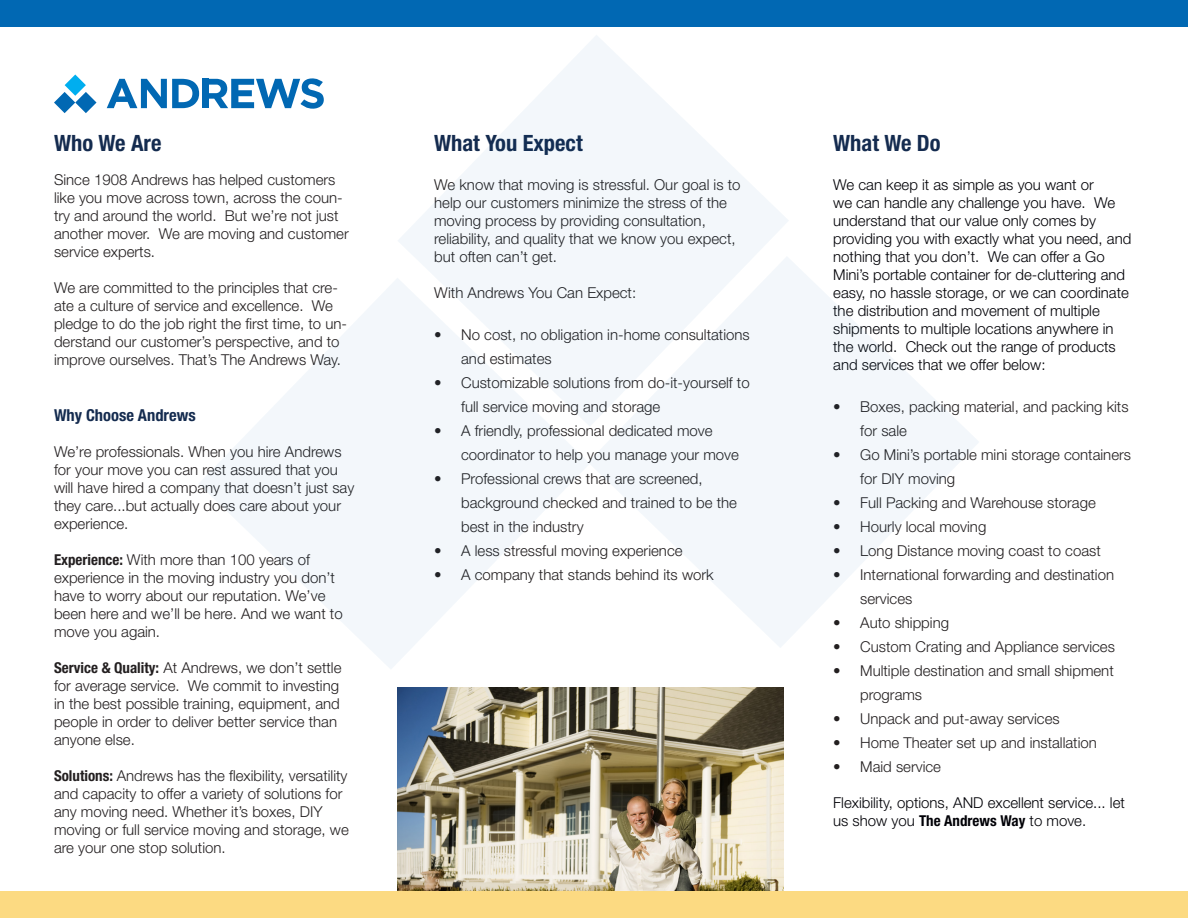
<style>
.page{position:relative;width:1188px;height:918px;background:#fff}
.page>*{position:absolute;margin:0;border:0;box-sizing:border-box;transform-origin:0 0}
.t1{font:700 condensed 22.5px "Helvetica Neue LT Std";color:#142b4f}
.t2{font:700 condensed 16.5px "Helvetica Neue LT Std";color:#142b4f}
.t3{font:300 15px/18px "Helvetica Neue LT Std";color:#231f20}
.t4{font:300 15px/18px "Helvetica Neue LT Std";color:#000006}
.s1{font-weight:700;font-stretch:condensed}
</style>
<div class="page">
<img style="left:397px;top:688px;width:387px;height:203px">
<div style="left:0;top:0;width:1188px;height:27px;background:#0168b3"></div>
<svg style="left:398px;top:35px;width:390px;height:243px;fill:#f3f7fb"></svg>
<svg style="left:199px;top:278px;width:389px;height:391px;fill:#f3f7fb"></svg>
<svg style="left:588px;top:256px;width:390px;height:391px;fill:#f3f7fb"></svg>
<svg style="left:54px;top:75px;width:43px;height:38px"></svg>
<svg style="left:107px;top:78px;width:217px;height:31px"></svg>
<div style="left:0;top:891px;width:1188px;height:27px;background:#fcda82"></div>
<p class="t1" style="left:54px;top:129px;width:109px">Who We Are</p>
<p class="t3" style="left:54px;top:170px;width:296px">Since 1908 Andrews has helped customers like you move across town, across the coun&shy;try and around the world. But we’re not just another mover. We are moving and customer service experts.</p>
<p class="t3" style="left:54px;top:278px;width:295px">We are committed to the principles that cre&shy;ate a culture of service and excellence. We pledge to do the job right the first time, to un&shy;derstand our customer’s perspective, and to improve ourselves. That’s The Andrews Way.</p>
<p class="t2" style="left:54px;top:405px;width:143px">Why Choose Andrews</p>
<p class="t3" style="left:54px;top:442px;width:302px">We’re professionals. When you hire Andrews for your move you can rest assured that you will have hired a company that doesn’t just say they care...but actually does care about your experience.</p>
<p class="t3" style="left:54px;top:550px;width:257px"><span class="s1">Experience:</span> With more than 100 years of</p>
<p class="t3" style="left:54px;top:568px;width:290px">experience in the moving industry you don’t have to worry about our reputation. We’ve been here and we’ll be here. And we want to move you again.</p>
<p class="t3" style="left:54px;top:658px;width:289px"><span class="s1">Service &amp; Quality:</span> At Andrews, we don’t settle for average service. We commit to investing in the best possible training, equipment, and people in order to deliver better service than anyone else.</p>
<p class="t3" style="left:54px;top:766px;width:296px"><span class="s1">Solutions:</span> Andrews has the flexibility, versatility and capacity to offer a variety of solutions for any moving need. Whether it’s boxes, DIY moving or full service moving and storage, we are your one stop solution.</p>
<p class="t1" style="left:434px;top:129px;width:150px">What You Expect</p>
<p class="t3" style="left:434px;top:175px;width:308px">We know that moving is stressful. Our goal is to help our customers minimize the stress of the moving process by providing consultation,</p>
<p class="t3" style="left:434px;top:229px;width:303px">reliability, and quality that we know you expect, but often can’t get.</p>
<p class="t3" style="left:434px;top:283px;width:204px">With Andrews You Can Expect:</p>
<p class="t3" style="left:461px;top:322px;width:290px;line-height:24px;text-indent:-27px">• No cost, no obligation in-home consultations and estimates</p>
<p class="t3" style="left:461px;top:370px;width:290px;line-height:24px;text-indent:-27px">• Customizable solutions from do-it-yourself to full service moving and storage</p>
<p class="t3" style="left:461px;top:418px;width:279px;line-height:24px;text-indent:-27px">• A friendly, professional dedicated move coordinator to help you manage your move</p>
<p class="t3" style="left:461px;top:466px;width:277px;line-height:24px;text-indent:-27px">• Professional crews that are screened, background checked and trained to be the best in the industry</p>
<p class="t3" style="left:434px;top:541px;width:250px">• A less stressful moving experience</p>
<p class="t3" style="left:434px;top:565px;width:281px">• A company that stands behind its work</p>
<p class="t1" style="left:833px;top:129px;width:109px">What We Do</p>
<p class="t4" style="left:833px;top:175px;width:300px">We can keep it as simple as you want or<br>we can handle any challenge you have. We understand that our value only comes by providing you with exactly what you need, and nothing that you don’t. We can offer a Go Mini’s portable container for de-cluttering and easy, no hassle storage, or we can coordinate the distribution and movement of multiple shipments to multiple locations anywhere in the world. Check out the range of products and services that we offer below:</p>
<p class="t3" style="left:860px;top:394px;width:270px;line-height:24px;text-indent:-27px">• Boxes, packing material, and packing kits for sale</p>
<p class="t3" style="left:860px;top:442px;width:272px;line-height:24px;text-indent:-27px">• Go Mini’s portable mini storage containers for DIY moving</p>
<p class="t3" style="left:833px;top:493px;width:264px">• Full Packing and Warehouse storage</p>
<p class="t3" style="left:833px;top:517px;width:155px">• Hourly local moving</p>
<p class="t3" style="left:833px;top:541px;width:269px">• Long Distance moving coast to coast</p>
<p class="t3" style="left:860px;top:562px;width:255px;line-height:24px;text-indent:-27px">• International forwarding and destination services</p>
<p class="t3" style="left:833px;top:613px;width:117px">• Auto shipping</p>
<p class="t3" style="left:833px;top:637px;width:283px">• Custom Crating and Appliance services</p>
<p class="t3" style="left:860px;top:658px;width:255px;line-height:24px;text-indent:-27px">• Multiple destination and small shipment programs</p>
<p class="t3" style="left:833px;top:709px;width:228px">• Unpack and put-away services</p>
<p class="t3" style="left:833px;top:733px;width:265px">• Home Theater set up and installation</p>
<p class="t3" style="left:833px;top:757px;width:109px">• Maid service</p>
<p class="t4" style="left:833px;top:793px;width:293px">Flexibility, options, AND excellent service... let us show you <span class="s1">The Andrews Way</span> to move.</p>
</div>
